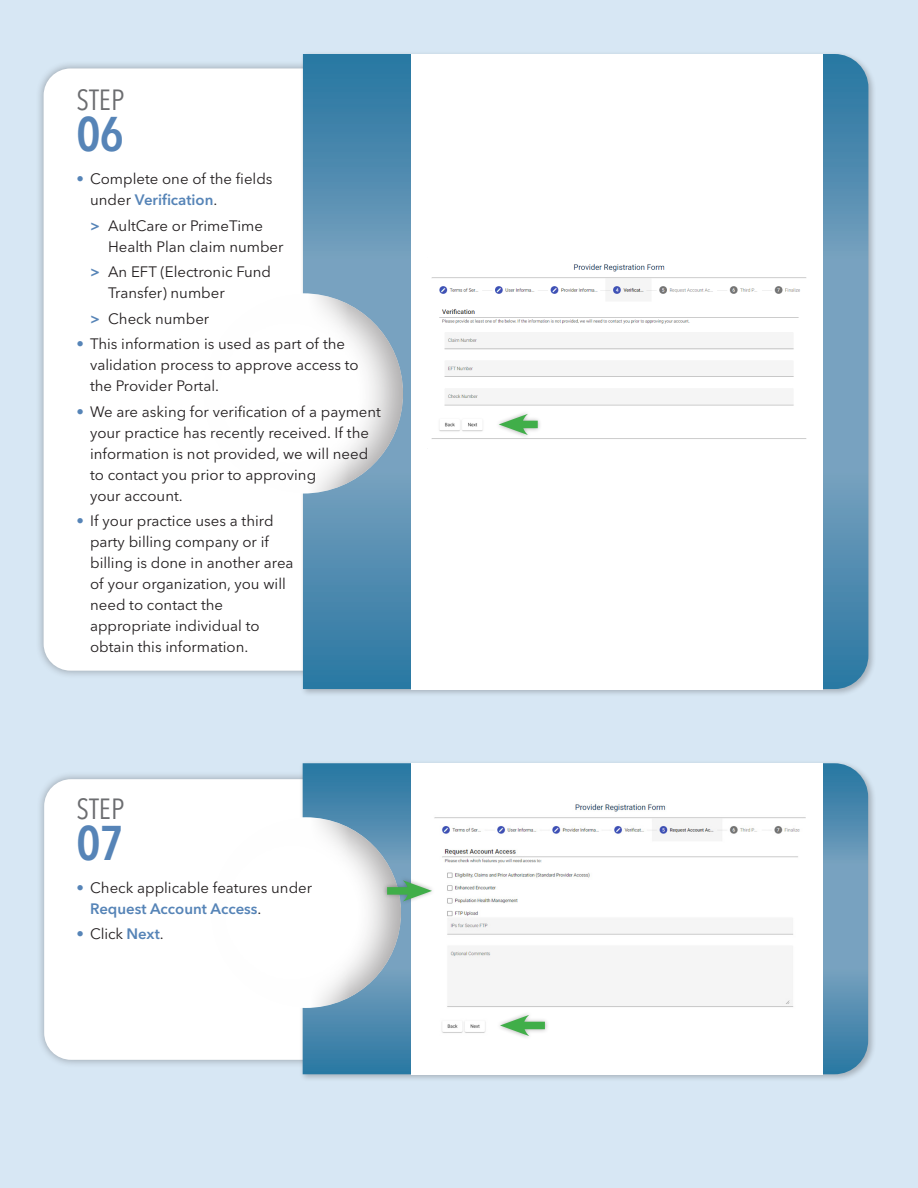
<style>
.page{position:relative;width:918px;height:1188px;background:#d7e7f4}
.page>*{position:absolute;margin:0;border:0;box-sizing:border-box;transform-origin:0 0}
.t1{font:600 condensed 48.3px "Avenir Next LT Pro";color:#5684b7}
.t2{font:condensed 28.95px "Avenir Next LT Pro";color:#6c6d70}
.t3{font:15px/21px "Avenir Next LT Pro";color:#231f20}
.s1{color:#5684b7}
.s2{font-weight:600;color:#5684b7}
</style>
<div class="page">
<div style="left:36px;top:771px;width:455px;height:297px;background:#231f20;opacity:.35"></div>
<div style="left:44px;top:779px;width:256px;height:281px;background:#fff"></div>
<div style="left:300px;top:760px;width:576px;height:323px;background:#231f20;opacity:.27"></div>
<svg style="left:303px;top:763px;width:565px;height:311px;background:#518cb0"></svg>
<div style="left:411px;top:763px;width:412px;height:311px;background:#fff"></div>
<div style="left:209px;top:816px;width:194px;height:193px;background:#231f20;opacity:.41"></div>
<img style="left:434px;top:804px;width:372px;height:229px">
<div style="left:496px;top:1011px;width:53px;height:29px;background:#231f20;opacity:.35"></div>
<div style="left:517px;top:1022px;width:28px;height:7px;background:#40ae49"></div>
<svg style="left:500px;top:1015px;width:29px;height:21px"></svg>
<div style="left:382px;top:876px;width:54px;height:30px;background:#231f20;opacity:.35"></div>
<div style="left:387px;top:887px;width:28px;height:8px;background:#40ae49"></div>
<svg style="left:403px;top:880px;width:29px;height:22px"></svg>
<div style="left:35px;top:60px;width:455px;height:619px;background:#231f20;opacity:.35"></div>
<div style="left:44px;top:68px;width:256px;height:603px;background:#fff"></div>
<div style="left:300px;top:51px;width:577px;height:646px;background:#231f20;opacity:.27"></div>
<svg style="left:303px;top:54px;width:565px;height:635px;background:#568fb2"></svg>
<div style="left:412px;top:54px;width:411px;height:635px;background:#fff"></div>
<div style="left:202px;top:292px;width:203px;height:203px;background:#231f20;opacity:.41"></div>
<img style="left:431px;top:264px;width:376px;height:175px">
<div style="left:495px;top:410px;width:47px;height:29px;background:#231f20;opacity:.35"></div>
<div style="left:516px;top:421px;width:22px;height:7px;background:#40ae49"></div>
<svg style="left:499px;top:414px;width:29px;height:21px"></svg>
<p class="t2" style="left:77px;top:83px;width:49px">STEP</p>
<p class="t1" style="left:77px;top:105px;width:49px">06</p>
<p class="t3" style="left:90px;top:169px;width:184px;text-indent:-14px"><span class="s1">•</span> Complete one of the fields under <span class="s2">Verification</span>.</p>
<p class="t3" style="left:108px;top:215px;width:177px;text-indent:-18px"><span class="s2">&gt;</span> AultCare or PrimeTime<br>Health Plan claim number</p>
<p class="t3" style="left:108px;top:262px;width:165px;text-indent:-18px"><span class="s2">&gt;</span> An EFT (Electronic Fund<br>Transfer) number</p>
<p class="t3" style="left:90px;top:308px;width:121px"><span class="s2">&gt;</span> Check number</p>
<p class="t3" style="left:90px;top:334px;width:270px;text-indent:-14px"><span class="s1">•</span> This information is used as part of the validation process to approve access to the Provider Portal.</p>
<p class="t3" style="left:90px;top:401px;width:292px;text-indent:-14px"><span class="s1">•</span> We are asking for verification of a payment your practice has recently received. If the information is not provided, we will need to contact you prior to approving<br>your account.</p>
<p class="t3" style="left:90px;top:511px;width:205px;text-indent:-14px"><span class="s1">•</span> If your practice uses a third party billing company or if billing is done in another area of your organization, you will need to contact the appropriate individual to obtain this information.</p>
<p class="t2" style="left:77px;top:791px;width:49px">STEP</p>
<p class="t1" style="left:77px;top:814px;width:49px">07</p>
<p class="t3" style="left:90px;top:877px;width:224px;text-indent:-14px"><span class="s1">•</span> Check applicable features under<br><span class="s2">Request Account Access</span>.</p>
<p class="t3" style="left:77px;top:923px;width:89px"><span class="s1">•</span> Click <span class="s2">Next</span>.</p>
</div>
